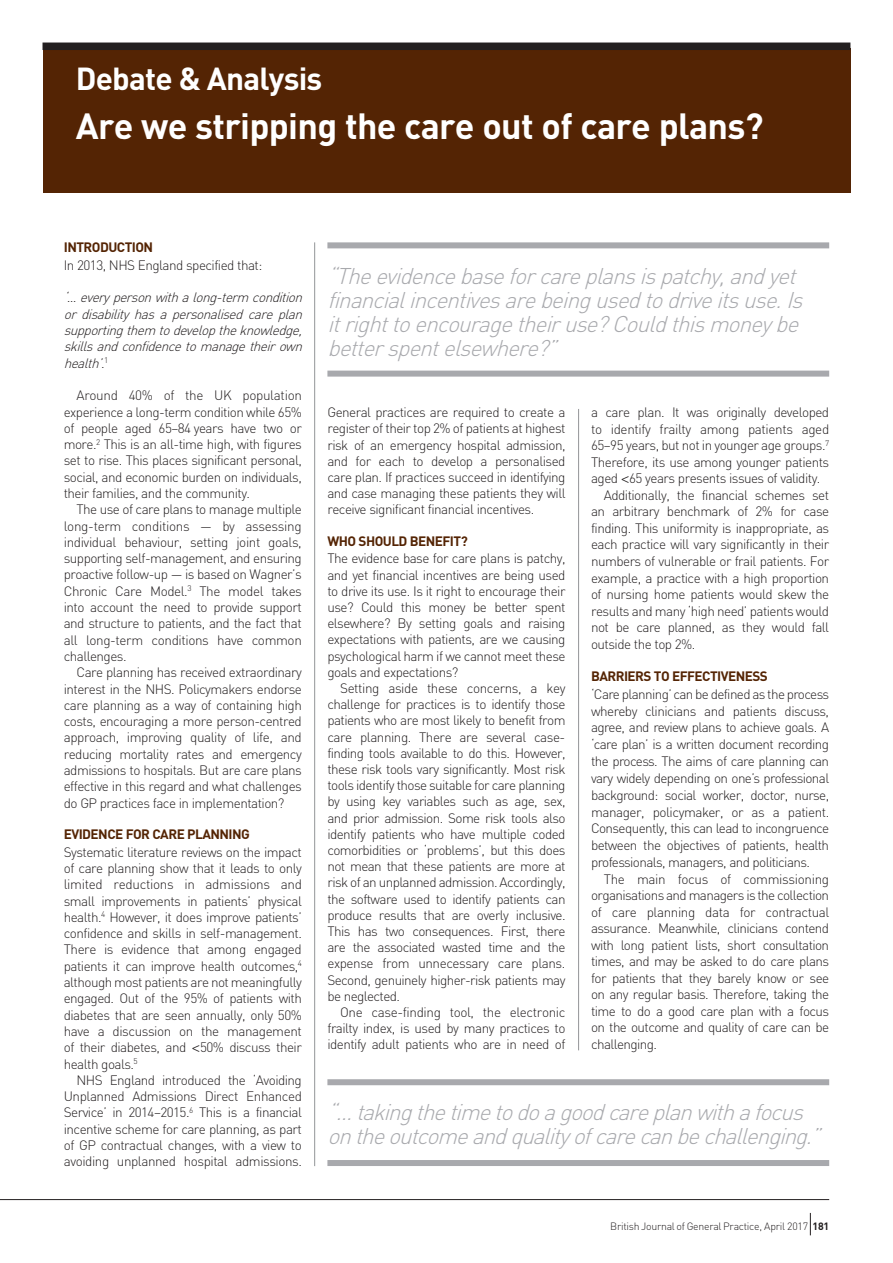
<style>
.page{position:relative;width:893px;height:1263px;background:#fff}
.page>*{position:absolute;margin:0;border:0;box-sizing:border-box;transform-origin:0 0}
.t1{font:700 36px "DIN";letter-spacing:-.02em;color:#fff}
.t2{font:700 31.5px "DIN";letter-spacing:-.025em;color:#fff}
.t3{font:italic 300 22.5px/24px "DIN";color:#a8a9ad}
.t4{font:300 13.5px/16.4px "DIN";letter-spacing:-.04em;color:#231f20;text-align:justify}
.t5{font:italic 300 13.5px/16.4px "DIN";color:#231f20;text-align:justify}
.t6{font:700 13.5px "DIN";letter-spacing:-.04em;color:#542404}
.t7{font:300 10.5px "DIN";letter-spacing:-.025em;color:#231f20}
.s1{font-style:normal}
.s2{font-family:"Helvetica"}
.s3{font-weight:700}
</style>
<div class="page">
<div style="left:43px;top:49px;width:807px;height:144px;background:#542404"></div>
<div style="left:327px;top:1079px;width:502px;height:6px;background:#a8a9ad"></div>
<div style="left:327px;top:1160px;width:502px;height:6px;background:#a8a9ad"></div>
<hr style="left:578px;top:409px;width:1px;height:641px;background:#939598">
<hr style="left:314px;top:242px;width:1px;height:924px;background:#939598">
<div style="left:43px;top:43px;width:807px;height:7px;background:#231f20"></div>
<div style="left:327px;top:242px;width:502px;height:6px;background:#a8a9ad"></div>
<div style="left:327px;top:371px;width:502px;height:6px;background:#a8a9ad"></div>
<hr style="left:0;top:1199px;width:829px;height:1px;background:#231f20">
<svg style="left:810px;top:1213px;width:1px;height:22px"></svg>
<h2 class="t2" style="left:76px;top:58px;width:248px">Debate &amp; Analysis</h2>
<h1 class="t1" style="left:76px;top:103px;width:689px">Are we stripping the care out of care plans?</h1>
<p class="t6" style="left:64px;top:239px;width:91px">INTRODUCTION</p>
<p class="t4" style="left:64px;top:257px;width:200px">In 2013, NHS England specified that:</p>
<p class="t5" style="left:64px;top:289px;width:244px">‘...everypersonwithalong-term condition or disability has a personalised care plan supportingthem todeveloptheknowledge, skillsandconfidencetomanagetheirown health’<span class="s1">.</span> <sup>1</sup></p>
<p class="t4" style="left:64px;top:387px;width:240px;text-indent:13px">Around 40% of the UK population experience a long-term condition while 65% of people aged 65–84 years have two or more.<sup>2</sup> This is an all-time high, with figures set to rise. This places significant personal, social, and economic burden on individuals, their families, and the community.</p>
<p class="t4" style="left:64px;top:501px;width:240px;text-indent:13px">The use of care plans to manage multiple long-term conditions — by assessing individual behaviour, setting joint goals, supporting self-management, and ensuring proactive follow-up — is based on Wagner’s Chronic Care Model.<sup>3</sup> The model takes into account the need to provide support and structure to patients, and the fact that all long-term conditions have common challenges.</p>
<p class="t4" style="left:64px;top:664px;width:240px;text-indent:13px">Care planning has received extraordinary interest in the NHS. Policymakers endorse care planning as a way of containing high costs, encouraging a more person-centred approach, improving quality of life, and reducing mortality rates and emergency admissions to hospitals. But are care plans effective in this regard and what challenges do GP practices face in implementation?</p>
<p class="t6" style="left:64px;top:825px;width:188px">EVIDENCE FOR CARE PLANNING</p>
<p class="t4" style="left:64px;top:843px;width:240px">Systematic literature reviews on the impact of care planning show that it leads to only limited reductions in admissions and small improvements in patients’ physical health.<sup>4</sup> However, it does improve patients’ confidence and skills in self-management.<br>There is evidence that among engaged patients it can improve health outcomes,<sup>4 </sup>although most patients are not meaningfully engaged. Out of the 95% of patients with diabetes that are seen annually, only 50% have a discussion on the management of their diabetes, and <span class="s2">&lt;</span>50% discuss their health goals.<sup>5</sup></p>
<p class="t4" style="left:64px;top:1071px;width:240px;text-indent:13px">NHS England introduced the ‘Avoiding Unplanned Admissions Direct Enhanced Service’ in 2014–2015.<sup>6</sup> This is a financial incentive scheme for care planning, as part of GP contractual changes, with a view to avoiding unplanned hospital admissions.</p>
<h3 class="t3" style="left:327px;top:264px;width:484px">“Theevidencebaseforcareplansispatchy,andyet financialincentivesarebeingusedtodriveitsuse.Is itrighttoencouragetheiruse?Couldthismoneybe betterspentelsewhere?”</h3>
<p class="t4" style="left:327px;top:404px;width:240px">General practices are required to create a register of their top 2% of patients at highest risk of an emergency hospital admission, and for each to develop a personalised care plan. If practices succeed in identifying and case managing these patients they will receive significant financial incentives.</p>
<p class="t6" style="left:327px;top:532px;width:142px">WHO SHOULD BENEFIT?</p>
<p class="t4" style="left:327px;top:550px;width:240px">The evidence base for care plans is patchy, and yet financial incentives are being used to drive its use. Is it right to encourage their use? Could this money be better spent elsewhere? By setting goals and raising expectations with patients, are we causing psychological harm if we cannot meet these goals and expectations?</p>
<p class="t4" style="left:327px;top:680px;width:240px;text-indent:13px">Setting aside these concerns, a key challenge for practices is to identify those patients who are most likely to benefit from care planning. There are several case&shy;finding tools available to do this. However, these risk tools vary significantly. Most risk tools identify those suitable for care planning by using key variables such as age, sex, and prior admission. Some risk tools also identify patients who have multiple coded comorbidities or ‘problems’, but this does not mean that these patients are more at risk of an unplanned admission. Accordingly, the software used to identify patients can produce results that are overly inclusive.<br>This has two consequences. First, there are the associated wasted time and the expense from unnecessary care plans.<br>Second, genuinely higher-risk patients may be neglected.</p>
<p class="t4" style="left:327px;top:1004px;width:240px;text-indent:13px">One case-finding tool, the electronic frailty index, is used by many practices to identify adult patients who are in need of</p>
<p class="t4" style="left:591px;top:404px;width:240px">a care plan. It was originally developed</p>
<p class="t4" style="left:591px;top:421px;width:240px">to identify frailty among patients aged</p>
<p class="t4" style="left:591px;top:437px;width:240px">65–95 years, but not in younger age groups.<sup>7</sup></p>
<p class="t4" style="left:591px;top:454px;width:240px">Therefore, its use among younger patients</p>
<p class="t4" style="left:591px;top:470px;width:231px">aged <span class="s2">&lt;</span>65 years presents issues of validity.</p>
<p class="t4" style="left:604px;top:487px;width:227px">Additionally, the financial schemes set</p>
<p class="t4" style="left:591px;top:503px;width:240px">an arbitrary benchmark of 2% for case</p>
<p class="t4" style="left:591px;top:520px;width:240px">finding. This uniformity is inappropriate, as</p>
<p class="t4" style="left:591px;top:536px;width:240px">each practice will vary significantly in their</p>
<p class="t4" style="left:591px;top:553px;width:240px">numbers of vulnerable or frail patients. For</p>
<p class="t4" style="left:591px;top:569px;width:240px">example, a practice with a high proportion</p>
<p class="t4" style="left:591px;top:586px;width:240px">of nursing home patients would skew the</p>
<p class="t4" style="left:591px;top:602px;width:240px">results and many ‘high need’ patients would</p>
<p class="t4" style="left:591px;top:619px;width:240px">not be care planned, as they would fall</p>
<p class="t4" style="left:591px;top:635px;width:106px">outside the top 2%.</p>
<p class="t6" style="left:591px;top:667px;width:178px">BARRIERS TO EFFECTIVENESS</p>
<p class="t4" style="left:591px;top:685px;width:240px;line-height:16.8px">‘Care planning’ can be defined as the process whereby clinicians and patients discuss, agree, and review plans to achieve goals. A ‘care plan’ is a written document recording the process. The aims of care planning can vary widely depending on one’s professional background: social worker, doctor, nurse, manager, policymaker, or as a patient.<br>Consequently, this can lead to incongruence between the objectives of patients, health professionals, managers, and politicians.</p>
<p class="t4" style="left:591px;top:870px;width:240px;text-indent:13px">The main focus of commissioning organisations and managers is the collection of care planning data for contractual assurance. Meanwhile, clinicians contend with long patient lists, short consultation times, and may be asked to do care plans for patients that they barely know or see on any regular basis. Therefore, taking the time to do a good care plan with a focus on the outcome and quality of care can be challenging.</p>
<h3 class="t3" style="left:327px;top:1099px;width:501px">“…takingthetimetodoagoodcareplanwithafocus ontheoutcomeandqualityofcarecanbechallenging.”</h3>
<p class="t7" style="left:610px;top:1219px;width:220px">British Journal of General Practice, April 2017 <span class="s3">181</span></p>
</div>
